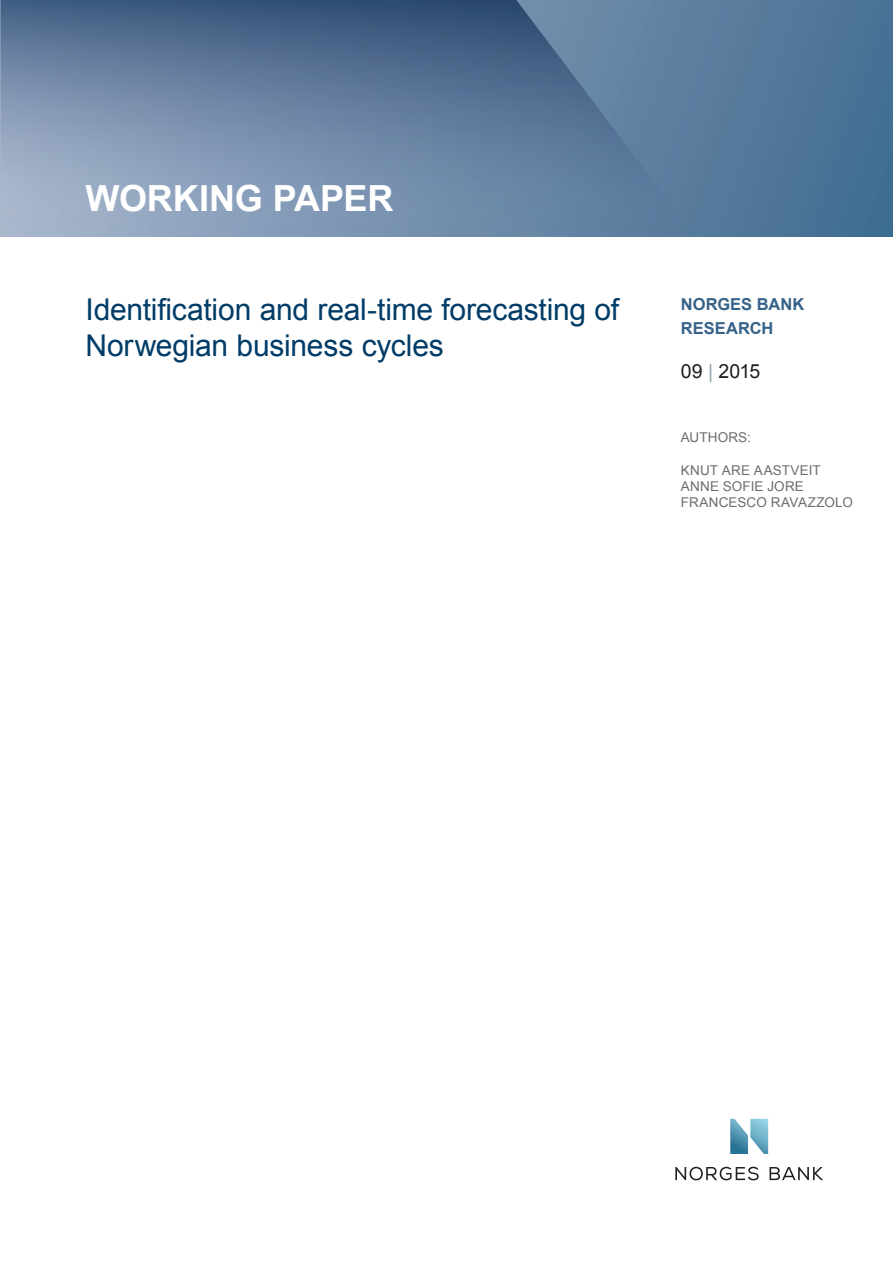
<style>
.page{position:relative;width:893px;height:1263px;background:#fff}
.page>*{position:absolute;margin:0;border:0;box-sizing:border-box;transform-origin:0 0}
.Rapporttype{font:700 36px "Arial";letter-spacing:-.005em;color:#fff}
.Rapporttittel{font:30px/36px "Arial";letter-spacing:-.01em;color:#003c67}
.t1{font:19.5px "Arial";letter-spacing:-.02em;color:#231f20}
.t2{font:700 16.5px "Arial";color:#366289}
.t3{font:13.5px "Arial";letter-spacing:.015em;color:#6c6d70}
.s1{font-style:inherit}
.s2{color:#94a2aa}
</style>
<div class="page">
<svg style="left:675px;top:1167px;width:84px;height:13px"></svg>
<svg style="left:769px;top:1167px;width:54px;height:13px"></svg>
<svg style="left:730px;top:1119px;width:38px;height:35px"></svg>
<div style="left:0;top:0;width:893px;height:236px;background:linear-gradient(to bottom,#54799a,#497395)"></div>
<svg style="left:0;top:0;width:695px;height:236px;background:#6982a2"></svg>
<p class="Rapporttype" style="left:85px;top:174px;width:309px">WORKING PAPER</p>
<p class="Rapporttittel" style="left:85px;top:291px;width:535px">Identif<span class="s1">i</span>cation and real-time forecasting of<br>Norwegian business cycles</p>
<p class="t2" style="left:681px;top:293px;width:125px">NORGES BANK</p>
<p class="t2" style="left:681px;top:317px;width:94px">RESEARCH</p>
<p class="t1" style="left:681px;top:358px;width:81px">09 <span class="s2">|</span> 2015</p>
<p class="t3" style="left:681px;top:429px;width:72px">AUTHORS:</p>
<p class="t3" style="left:681px;top:461px;width:141px">KNUT ARE AASTVEIT</p>
<p class="t3" style="left:681px;top:477px;width:125px">ANNE SOFIE JORE</p>
<p class="t3" style="left:681px;top:494px;width:174px">FRANCESCO RAVAZZOLO</p>
</div>
